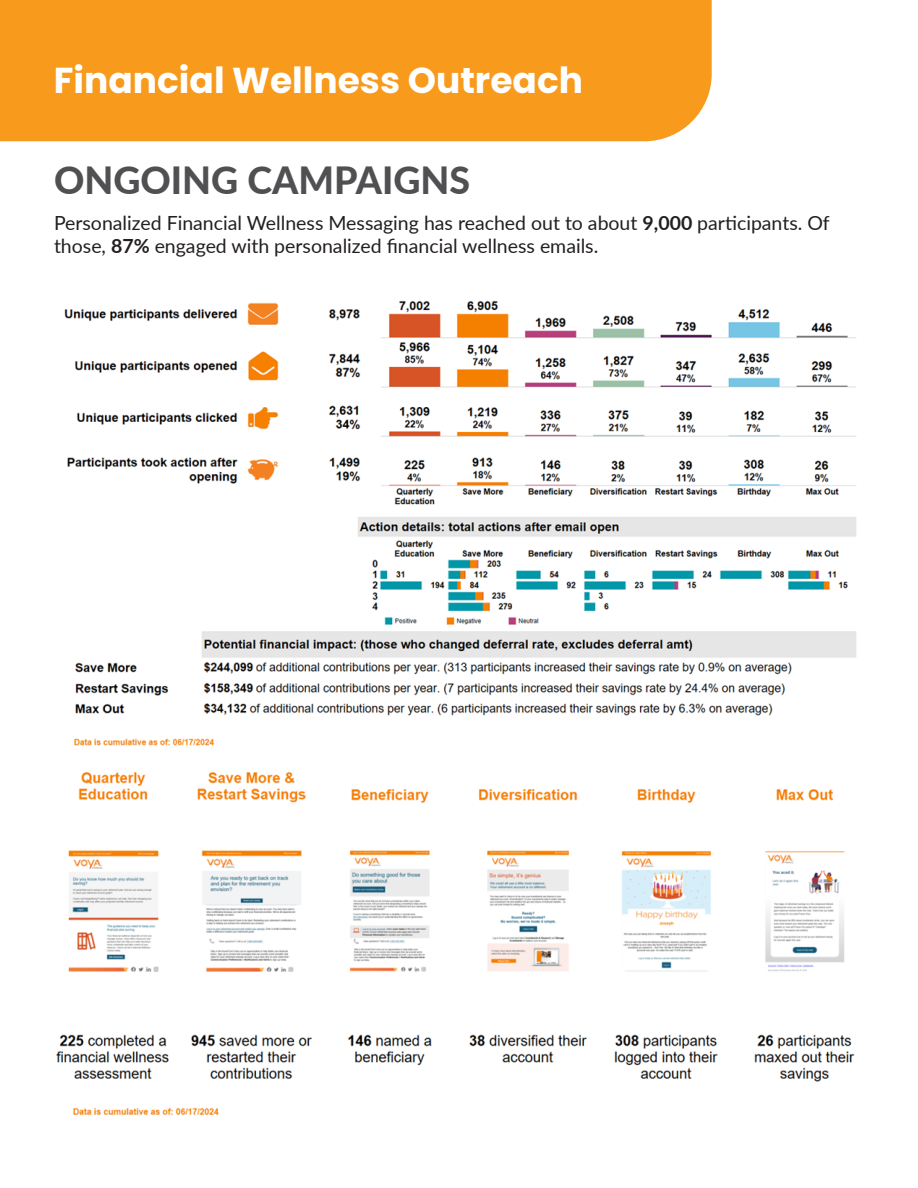
<style>
.page{position:relative;width:918px;height:1188px;background:#fff}
.page>*{position:absolute;margin:0;border:0;box-sizing:border-box;transform-origin:0 0}
.BASIC_BODY{font:800 37.5px "Lato";color:#505052}
.t1{font:700 36px "Poppins";color:#fff}
.BASIC_BODY-2{font:19.5px/23.4px "Lato";color:#231f20}
.s1{font-weight:700}
</style>
<div class="page">
<div style="left:0;top:0;width:712px;height:141px;background:#f89a1c"></div>
<img style="left:64px;top:301px;width:792px;height:445px">
<img style="left:56px;top:772px;width:799px;height:343px">
<p class="t1" style="left:54px;top:60px;width:531px">Financial Wellness Outreach</p>
<p class="BASIC_BODY" style="left:54px;top:153px;width:418px">ONGOING CAMPAIGNS</p>
<p class="BASIC_BODY-2" style="left:54px;top:210px;width:777px">Personalized Financial Wellness Messaging has reached out to about <span class="s1">9,000</span> participants. Of those, <span class="s1">87%</span> engaged with personalized financial wellness emails.</p>
</div>
